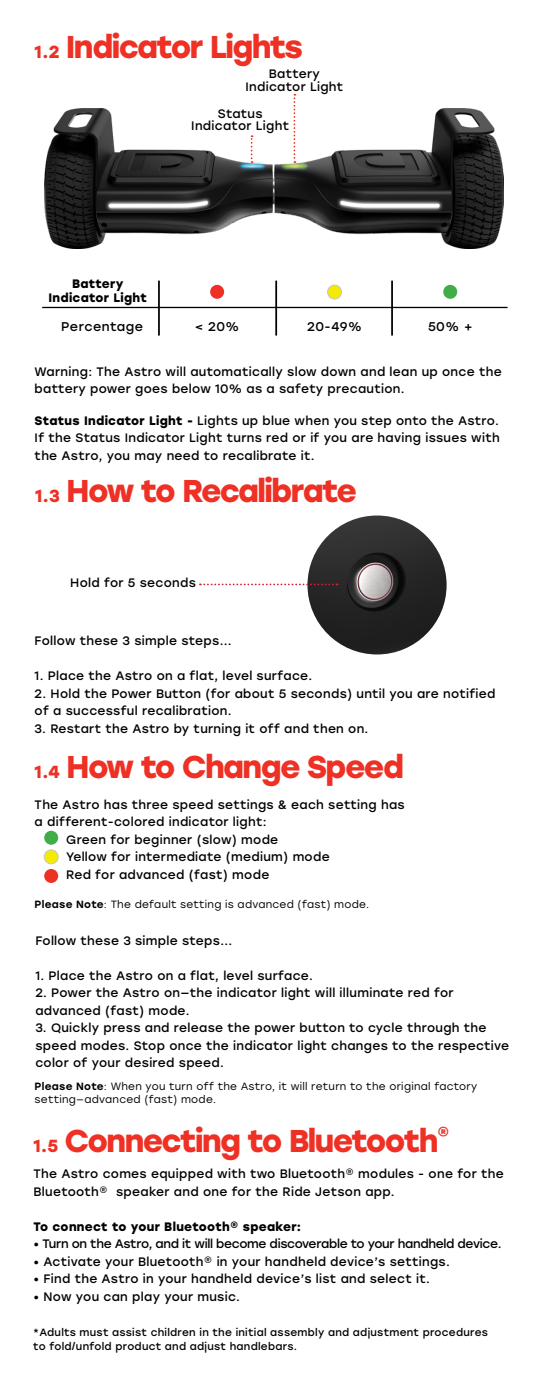
<style>
.page{position:relative;width:536px;height:1386px;background:#fff}
.page>*{position:absolute;margin:0;border:0;box-sizing:border-box;transform-origin:0 0}
.t1{font:700 31.5px "Stolzl";letter-spacing:-.05em;color:#ee3124}
.t2{font:12.6px "Stolzl";letter-spacing:.035em;color:#000}
.bullets{font:12.25px/17.5px "Stolzl";letter-spacing:.025em;color:#000}
.bullets-2{font:12.25px "Stolzl";letter-spacing:-.025em;color:#000}
.bullets-3{font:700 12.25px "Stolzl";letter-spacing:.025em;color:#000}
.t3{font:10.5px/12.6px "Stolzl";letter-spacing:.025em;color:#000}
.t4{font:10.5px/14px "Stolzl";letter-spacing:.025em;color:#000}
.s1{font-size:17.5px}
.s2{font-weight:700}
.s3{font-weight:500}
</style>
<div class="page">
<img style="left:44px;top:109px;width:459px;height:139px">
<img style="left:307px;top:516px;width:139px;height:138px;border-radius:69px">
<hr style="left:42px;top:307px;width:465px;height:1px;background:#000">
<hr style="left:158px;top:281px;width:2px;height:55px;background:#000">
<hr style="left:275px;top:281px;width:2px;height:55px;background:#000">
<hr style="left:391px;top:281px;width:2px;height:55px;background:#000">
<div style="left:210px;top:285px;width:14px;height:14px;background:#ee3124;border-radius:50%"></div>
<div style="left:327px;top:285px;width:14px;height:14px;background:#f5eb02;border-radius:50%"></div>
<div style="left:327px;top:285px;width:14px;height:14px;border:1px solid #c4c6c8;border-radius:50%"></div>
<div style="left:443px;top:285px;width:14px;height:14px;background:#41ad49;border-radius:50%"></div>
<svg style="left:293px;top:94px;width:2px;height:69px"></svg>
<svg style="left:251px;top:135px;width:1px;height:28px"></svg>
<svg style="left:200px;top:584px;width:137px;height:1px"></svg>
<div style="left:44px;top:869px;width:14px;height:14px;background:#ee3124;border-radius:50%"></div>
<div style="left:44px;top:850px;width:14px;height:14px;background:#f5eb02;border-radius:50%"></div>
<div style="left:44px;top:850px;width:14px;height:14px;border:1px solid #c4c6c8;border-radius:50%"></div>
<div style="left:44px;top:831px;width:14px;height:14px;background:#41ad49;border-radius:50%"></div>
<p class="t1" style="left:35px;top:24px;width:270px"><span class="s1">1.2</span> Indicator Lights</p>
<p class="bullets" style="left:269px;top:65px;width:52px">Battery</p>
<p class="bullets" style="left:245px;top:77px;width:99px">Indicator Light</p>
<p class="bullets" style="left:218px;top:104px;width:46px">Status</p>
<p class="bullets" style="left:191px;top:116px;width:99px">Indicator Light</p>
<p class="bullets-3" style="left:72px;top:275px;width:53px">Battery</p>
<p class="bullets-3" style="left:48px;top:289px;width:100px">Indicator Light</p>
<p class="t2" style="left:61px;top:318px;width:83px">Percentage</p>
<p class="t2" style="left:195px;top:318px;width:46px">&lt; 20%</p>
<p class="t2" style="left:307px;top:318px;width:56px">20-49%</p>
<p class="t2" style="left:428px;top:318px;width:46px">50% +</p>
<p class="bullets" style="left:35px;top:362px;width:468px">Warning: The Astro will automatically slow down and lean up once the battery power goes below 10% as a safety precaution.</p>
<p class="bullets" style="left:35px;top:411px;width:466px;text-align:justify"><span class="s2">Status Indicator Light -</span> Lights up blue when you step onto the Astro.<br>If the Status Indicator Light turns red or if you are having issues with the Astro, you may need to recalibrate it.</p>
<p class="t1" style="left:35px;top:468px;width:323px"><span class="s1">1.3</span> How to Recalibrate</p>
<p class="bullets" style="left:70px;top:573px;width:127px">Hold for 5 seconds</p>
<p class="bullets" style="left:35px;top:631px;width:198px">Follow these 3 simple steps...</p>
<p class="bullets" style="left:35px;top:666px;width:279px">1. Place the Astro on a flat, level surface.</p>
<p class="bullets" style="left:35px;top:684px;width:462px">2. Hold the Power Button (for about 5 seconds) until you are notified of a successful recalibration.</p>
<p class="bullets" style="left:35px;top:719px;width:335px">3. Restart the Astro by turning it off and then on.</p>
<p class="t1" style="left:35px;top:744px;width:370px"><span class="s1">1.4</span> How to Change Speed</p>
<p class="bullets" style="left:35px;top:795px;width:371px">The Astro has three speed settings &amp; each setting has a different-colored indicator light:</p>
<p class="bullets" style="left:66px;top:830px;width:213px">Green for beginner (slow) mode</p>
<p class="bullets" style="left:66px;top:848px;width:265px">Yellow for intermediate (medium) mode</p>
<p class="bullets" style="left:66px;top:865px;width:205px">Red for advanced (fast) mode</p>
<p class="t3" style="left:35px;top:898px;width:336px"><span class="s3">Please Note</span>: The default setting is advanced (fast) mode.</p>
<p class="bullets" style="left:35px;top:931px;width:198px">Follow these 3 simple steps...</p>
<p class="bullets" style="left:35px;top:966px;width:279px">1. Place the Astro on a flat, level surface.</p>
<p class="bullets" style="left:35px;top:984px;width:419px">2. Power the Astro on—the indicator light will illuminate red for advanced (fast) mode.</p>
<p class="bullets" style="left:35px;top:1019px;width:475px">3. Quickly press and release the power button to cycle through the speed modes. Stop once the indicator light changes to the respective color of your desired speed.</p>
<p class="t3" style="left:35px;top:1080px;width:444px"><span class="s3">Please Note</span>: When you turn off the Astro, it will return to the original factory setting—advanced (fast) mode.</p>
<p class="t1" style="left:33px;top:1118px;width:417px"><span class="s1">1.5</span> Connecting to Bluetooth<sup>®</sup></p>
<p class="bullets" style="left:33px;top:1165px;width:471px">The Astro comes equipped with two Bluetooth® modules - one for the<br>Bluetooth® speaker and one for the Ride Jetson app.</p>
<p class="bullets-3" style="left:33px;top:1218px;width:269px">To connect to your Bluetooth® speaker:</p>
<p class="bullets-2" style="left:33px;top:1235px;width:469px">• Turn on the Astro, and it will become discoverable to your handheld device.</p>
<p class="bullets" style="left:33px;top:1252px;width:417px">• Activate your Bluetooth® in your handheld device’s settings.</p>
<p class="bullets" style="left:33px;top:1270px;width:397px">• Find the Astro in your handheld device’s list and select it.</p>
<p class="bullets" style="left:33px;top:1287px;width:208px">• Now you can play your music.</p>
<p class="t4" style="left:33px;top:1325px;width:456px">*Adults must assist children in the initial assembly and adjustment procedures to fold/unfold product and adjust handlebars.</p>
</div>
